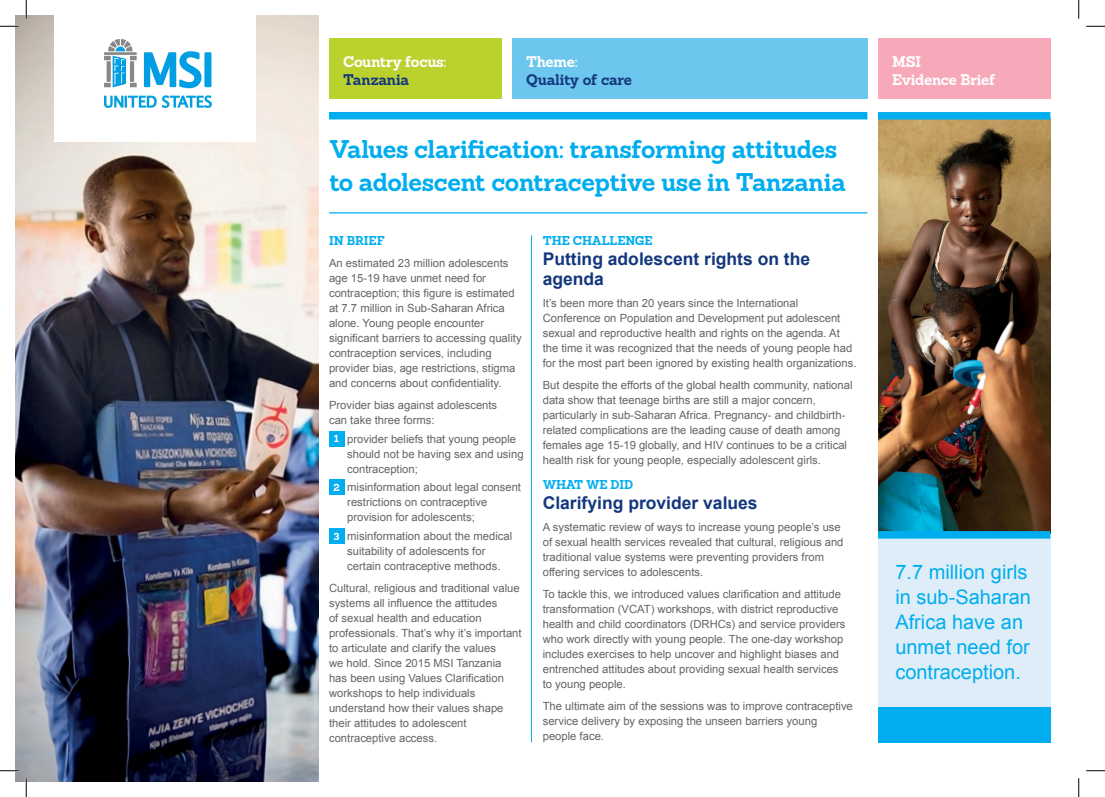
<style>
.page{position:relative;width:1105px;height:797px;background:#fff}
.page>*{position:absolute;margin:0;border:0;box-sizing:border-box;transform-origin:0 0}
.t1{font:700 25px/32.5px "Sanchez";letter-spacing:-.02em;color:#00adee}
.t2{font:20px/25px "Arial";color:#00adee}
.t3{font:700 17.5px/20px "Arial";color:#13377d}
.t4{font:700 15px/17.5px "Sanchez";letter-spacing:-.015em;color:#fff}
.t5{font:700 15px "Sanchez";letter-spacing:-.015em;color:#13377d}
.t6{font:700 12.5px "Sanchez";letter-spacing:-.02em;color:#00adee}
.t7{font:11.25px/15px "Arial";color:#636466}
.s1{font-family:"Sanchez";font-weight:700;font-size:10px;color:#fff}
</style>
<div class="page">
<div style="left:878px;top:119px;width:172px;height:618px;background:#deedf7"></div>
<img style="left:878px;top:119px;width:172px;height:412px">
<div style="left:512px;top:39px;width:355px;height:60px;background:#6dc6ed"></div>
<div style="left:878px;top:39px;width:172px;height:60px;background:#f7a9ba"></div>
<div style="left:329px;top:39px;width:172px;height:60px;background:#bad12e"></div>
<img style="left:16px;top:16px;width:302px;height:765px">
<div style="left:55px;top:16px;width:201px;height:126px;background:#fff"></div>
<div style="left:329px;top:112px;width:538px;height:7px;background:#00adee"></div>
<hr style="left:329px;top:212px;width:538px;height:1px;background:#00adee">
<div style="left:329px;top:431px;width:15px;height:15px;background:#00adee"></div>
<div style="left:329px;top:479px;width:15px;height:15px;background:#00adee"></div>
<div style="left:329px;top:528px;width:15px;height:15px;background:#00adee"></div>
<hr style="left:531px;top:235px;width:1px;height:507px;background:#00adee">
<div style="left:878px;top:112px;width:172px;height:7px;background:#00adee"></div>
<div style="left:878px;top:531px;width:172px;height:7px;background:#00adee"></div>
<div style="left:878px;top:707px;width:172px;height:35px;background:#00adee"></div>
<svg style="left:0;top:25px;width:19px;height:2px"></svg>
<svg style="left:1086px;top:25px;width:19px;height:2px"></svg>
<svg style="left:0;top:770px;width:19px;height:1px"></svg>
<svg style="left:1086px;top:770px;width:19px;height:1px"></svg>
<svg style="left:25px;top:0;width:2px;height:19px"></svg>
<svg style="left:25px;top:778px;width:2px;height:19px"></svg>
<svg style="left:1078px;top:0;width:1px;height:19px"></svg>
<svg style="left:1078px;top:778px;width:1px;height:19px"></svg>
<img style="left:105px;top:40px;width:107px;height:67px">
<h3 class="t4" style="left:343px;top:53px;width:105px">Country focus:</h3>
<h3 class="t5" style="left:343px;top:69px;width:68px">Tanzania</h3>
<h3 class="t4" style="left:526px;top:53px;width:53px">Theme:</h3>
<h3 class="t5" style="left:526px;top:69px;width:107px">Quality of care</h3>
<h1 class="t1" style="left:329px;top:133px;width:518px">Values clarification: transforming attitudes to adolescent contraceptive use in Tanzania</h1>
<p class="t6" style="left:329px;top:232px;width:57px">IN BRIEF</p>
<p class="t7" style="left:329px;top:255px;width:194px">An estimated 23 million adolescents age 15-19 have unmet need for contraception; this figure is estimated at 7.7 million in Sub-Saharan Africa alone. Young people encounter significant barriers to accessing quality contraception services, including provider bias, age restrictions, stigma and concerns about confidentiality.</p>
<p class="t7" style="left:329px;top:397px;width:170px">Provider bias against adolescents can take three forms:</p>
<p class="t7" style="left:347px;top:431px;width:178px;text-indent:-13px"><span class="s1">1</span> provider beliefs that young people should not be having sex and using contraception;</p>
<p class="t7" style="left:347px;top:480px;width:175px;text-indent:-14px"><span class="s1">2</span> misinformation about legal consent restrictions on contraceptive provision for adolescents;</p>
<p class="t7" style="left:347px;top:528px;width:167px;text-indent:-14px"><span class="s1">3</span> misinformation about the medical suitability of adolescents for certain contraceptive methods.</p>
<p class="t7" style="left:329px;top:580px;width:194px">Cultural, religious and traditional value systems all influence the attitudes<br>of sexual health and education professionals. That’s why it’s important to articulate and clarify the values<br>we hold. Since 2015 MSI Tanzania has been using Values Clarification workshops to help individuals understand how their values shape their attitudes to adolescent contraceptive access.</p>
<p class="t6" style="left:543px;top:232px;width:111px">THE CHALLENGE</p>
<h3 class="t3" style="left:543px;top:249px;width:269px">Putting adolescent rights on the agenda</h3>
<p class="t7" style="left:543px;top:295px;width:315px">It’s been more than 20 years since the International Conference on Population and Development put adolescent sexual and reproductive health and rights on the agenda. At the time it was recognized that the needs of young people had for the most part been ignored by existing health organizations.</p>
<p class="t7" style="left:543px;top:378px;width:311px">But despite the efforts of the global health community, national data show that teenage births are still a major concern, particularly in sub-Saharan Africa. Pregnancy- and childbirth&shy;related complications are the leading cause of death among females age 15-19 globally, and HIV continues to be a critical health risk for young people, especially adolescent girls.</p>
<p class="t6" style="left:543px;top:475px;width:92px">WHAT WE DID</p>
<h3 class="t3" style="left:543px;top:493px;width:216px">Clarifying provider values</h3>
<p class="t7" style="left:543px;top:519px;width:302px">A systematic review of ways to increase young people’s use of sexual health services revealed that cultural, religious and traditional value systems were preventing providers from offering services to adolescents.</p>
<p class="t7" style="left:543px;top:586px;width:304px">To tackle this, we introduced values clarification and attitude transformation (VCAT) workshops, with district reproductive health and child coordinators (DRHCs) and service providers who work directly with young people. The one-day workshop includes exercises to help uncover and highlight biases and entrenched attitudes about providing sexual health services to young people.</p>
<p class="t7" style="left:543px;top:698px;width:312px">The ultimate aim of the sessions was to improve contraceptive service delivery by exposing the unseen barriers young people face.</p>
<h3 class="t4" style="left:892px;top:53px;width:105px">MSI<br>Evidence Brief</h3>
<h2 class="t2" style="left:895px;top:559px;width:137px">7.7 million girls in sub-Saharan<br>Africa have an unmet need for contraception.</h2>
</div>
